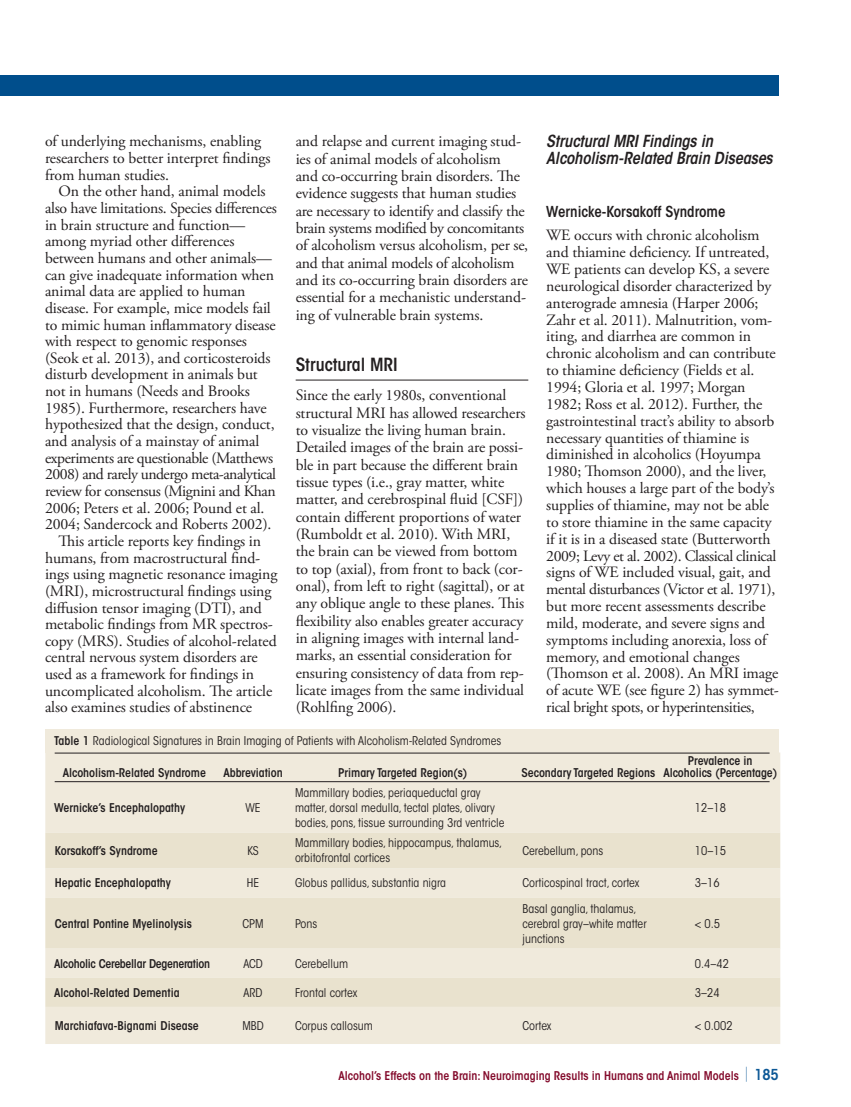
<style>
.page{position:relative;width:851px;height:1107px;background:#fff}
.page>*{position:absolute;margin:0;border:0;box-sizing:border-box;transform-origin:0 0}
.t1{font:600 condensed 18px "ITC Avant Garde Std";color:#231f20}
.t2{font:italic 600 condensed 16.5px/16.8px "ITC Avant Garde Std";letter-spacing:-.01em;color:#231f20}
.t3{font:15.75px/16.6px "Adobe Garamond Pro";letter-spacing:-.01em;color:#231f20}
.t4{font:600 condensed 15px "ITC Avant Garde Std";color:#231f20}
.Table-BT-left{font:condensed 12px/15px "ITC Avant Garde Std";color:#231f20}
.Table-RH{font:600 condensed 12px "ITC Avant Garde Std";color:#231f20}
.Table-CH{font:600 condensed 12px/12px "ITC Avant Garde Std";letter-spacing:-.005em;color:#231f20;text-align:center}
.t5{font:600 condensed 12px "ITC Avant Garde Std";color:#830a2b}
.Table-RH-2{font:600 condensed 12px "ITC Avant Garde Std";letter-spacing:-.025em;color:#231f20}
.s1{font-weight:600}
.s2{font-weight:200;font-size:15px;color:#0c5896}
.s3{font-size:15px;color:#0c5896}
</style>
<div class="page">
<div style="left:0;top:76px;width:778px;height:20px;background:#004e8c"></div>
<hr style="left:296px;top:380px;width:232px;height:1px;background:#231f20">
<div style="left:45px;top:753px;width:735px;height:291px;background:#f0eadc"></div>
<svg style="left:45px;top:833px;width:735px;height:174px;background:#ebe4d2"></svg>
<div style="left:45px;top:729px;width:733px;height:24px;background:#f0eadc"></div>
<hr style="left:55px;top:781px;width:714px;height:1px;background:#231f20">
<hr style="left:55px;top:753px;width:714px;height:1px;background:#231f20">
<p class="t3" style="left:45px;top:134px;width:227px">of underlying mechanisms, enabling researchers to better interpret findings from human studies.</p>
<p class="t3" style="left:45px;top:184px;width:233px;text-indent:13px">On the other hand, animal models also have limitations. Species differences in brain structure and function— among myriad other differences between humans and other animals— can give inadequate information when animal data are applied to human disease. For example, mice models fail to mimic human inflammatory disease with respect to genomic responses (Seok et al. 2013), and corticosteroids disturb development in animals but not in humans (Needs and Brooks 1985). Furthermore, researchers have hypothesized that the design, conduct, and analysis of a mainstay of animal experiments are questionable (Matthews 2008) and rarely undergo meta-analytical review for consensus (Mignini and Khan 2006; Peters et al. 2006; Pound et al.<br>2004; Sandercock and Roberts 2002).</p>
<p class="t3" style="left:45px;top:533px;width:234px;text-indent:13px">This article reports key findings in humans, from macrostructural find&shy;ings using magnetic resonance imaging (MRI), microstructural findings using diffusion tensor imaging (DTI), and metabolic findings from MR spectros&shy;copy (MRS). Studies of alcohol-related central nervous system disorders are used as a framework for findings in uncomplicated alcoholism. The article also examines studies of abstinence</p>
<p class="t3" style="left:296px;top:133px;width:234px;line-height:17.4px">and relapse and current imaging stud&shy;ies of animal models of alcoholism<br>and co-occurring brain disorders. The evidence suggests that human studies are necessary to identify and classify the brain systems modified by concomitants of alcoholism versus alcoholism, per se, and that animal models of alcoholism and its co-occurring brain disorders are essential for a mechanistic understand&shy;ing of vulnerable brain systems.</p>
<h2 class="t1" style="left:296px;top:353px;width:104px">Structural MRI</h2>
<p class="t3" style="left:296px;top:387px;width:231px;line-height:17.4px">Since the early 1980s, conventional structural MRI has allowed researchers to visualize the living human brain.<br>Detailed images of the brain are possi&shy;ble in part because the different brain tissue types (i.e., gray matter, white matter, and cerebrospinal fluid [CSF]) contain different proportions of water (Rumboldt et al. 2010). With MRI, the brain can be viewed from bottom to top (axial), from front to back (cor&shy;onal), from left to right (sagittal), or at any oblique angle to these planes. This flexibility also enables greater accuracy in aligning images with internal land&shy;marks, an essential consideration for ensuring consistency of data from rep&shy;licate images from the same individual (Rohlfing 2006).</p>
<h3 class="t2" style="left:546px;top:133px;width:228px">Structural MRI Findings in<br>Alcoholism-Related Brain Diseases</h3>
<h4 class="t4" style="left:546px;top:202px;width:181px">Wernicke-Korsakoff Syndrome</h4>
<p class="t3" style="left:546px;top:227px;width:234px">WE occurs with chronic alcoholism and thiamine deficiency. If untreated, WE patients can develop KS, a severe neurological disorder characterized by anterograde amnesia (Harper 2006; Zahr et al. 2011). Malnutrition, vom&shy;iting, and diarrhea are common in chronic alcoholism and can contribute to thiamine deficiency (Fields et al.<br>1994; Gloria et al. 1997; Morgan 1982; Ross et al. 2012). Further, the gastrointestinal tract’s ability to absorb necessary quantities of thiamine is diminished in alcoholics (Hoyumpa 1980; Thomson 2000), and the liver, which houses a large part of the body’s supplies of thiamine, may not be able to store thiamine in the same capacity if it is in a diseased state (Butterworth 2009; Levy et al. 2002). Classical clinical signs of WE included visual, gait, and mental disturbances (Victor et al. 1971), but more recent assessments describe mild, moderate, and severe signs and symptoms including anorexia, loss of memory, and emotional changes (Thomson et al. 2008). An MRI image of acute WE (see figure 2) has symmet&shy;rical bright spots, or hyperintensities,</p>
<h3 class="Table-BT-left" style="left:54px;top:733px;width:448px"><span class="s1">Table 1</span> Radiological Signatures in Brain Imaging of Patients with Alcoholism-Related Syndromes</h3>
<p class="Table-CH" style="left:63px;top:767px;width:145px">Alcoholism-Related Syndrome</p>
<p class="Table-CH" style="left:223px;top:767px;width:61px">Abbreviation</p>
<p class="Table-CH" style="left:338px;top:767px;width:131px">Primary Targeted Region(s)</p>
<p class="Table-CH" style="left:521px;top:767px;width:135px">Secondary Targeted Regions</p>
<p class="Table-CH" style="left:663px;top:755px;width:115px">Prevalence in<br>Alcoholics (Percentage)</p>
<p class="Table-RH" style="left:54px;top:800px;width:133px">Wernicke’s Encephalopathy</p>
<p class="Table-BT-left" style="left:245px;top:800px;width:17px">WE</p>
<p class="Table-BT-left" style="left:295px;top:785px;width:211px">Mammillary bodies, periaqueductal gray matter, dorsal medulla, tectal plates, olivary bodies, pons, tissue surrounding 3rd ventricle</p>
<p class="Table-BT-left" style="left:694px;top:800px;width:33px">12–18</p>
<p class="Table-RH" style="left:55px;top:843px;width:104px">Korsakoff’s Syndrome</p>
<p class="Table-BT-left" style="left:247px;top:843px;width:13px">KS</p>
<p class="Table-BT-left" style="left:295px;top:836px;width:209px">Mammillary bodies, hippocampus, thalamus, orbitofrontal cortices</p>
<p class="Table-BT-left" style="left:522px;top:843px;width:82px">Cerebellum, pons</p>
<p class="Table-BT-left" style="left:694px;top:843px;width:33px">10–15</p>
<p class="Table-RH" style="left:55px;top:876px;width:117px">Hepatic Encephalopathy</p>
<p class="Table-BT-left" style="left:247px;top:876px;width:14px">HE</p>
<p class="Table-BT-left" style="left:295px;top:876px;width:153px">Globus pallidus, substantia nigra</p>
<p class="Table-BT-left" style="left:522px;top:876px;width:118px">Corticospinal tract, cortex</p>
<p class="Table-BT-left" style="left:695px;top:876px;width:26px">3–16</p>
<p class="Table-RH" style="left:55px;top:916px;width:138px">Central Pontine Myelinolysis</p>
<p class="Table-BT-left" style="left:242px;top:916px;width:22px">CPM</p>
<p class="Table-BT-left" style="left:295px;top:916px;width:24px">Pons</p>
<p class="Table-BT-left" style="left:522px;top:901px;width:126px">Basal ganglia, thalamus, cerebral gray–white matter junctions</p>
<p class="Table-BT-left" style="left:695px;top:916px;width:27px">&lt; 0.5</p>
<p class="Table-RH-2" style="left:54px;top:956px;width:158px">Alcoholic Cerebellar Degeneration</p>
<p class="Table-BT-left" style="left:243px;top:956px;width:21px">ACD</p>
<p class="Table-BT-left" style="left:295px;top:956px;width:55px">Cerebellum</p>
<p class="Table-BT-left" style="left:695px;top:956px;width:36px">0.4–42</p>
<p class="Table-RH" style="left:54px;top:985px;width:127px">Alcohol-Related Dementia</p>
<p class="Table-BT-left" style="left:244px;top:985px;width:20px">ARD</p>
<p class="Table-BT-left" style="left:295px;top:985px;width:64px">Frontal cortex</p>
<p class="Table-BT-left" style="left:695px;top:985px;width:26px">3–24</p>
<p class="Table-RH" style="left:55px;top:1018px;width:145px">Marchiafava-Bignami Disease</p>
<p class="Table-BT-left" style="left:242px;top:1018px;width:23px">MBD</p>
<p class="Table-BT-left" style="left:295px;top:1018px;width:79px">Corpus callosum</p>
<p class="Table-BT-left" style="left:522px;top:1018px;width:30px">Cortex</p>
<p class="Table-BT-left" style="left:695px;top:1018px;width:39px">&lt; 0.002</p>
<p class="t5" style="left:338px;top:1068px;width:442px">Alcohol’s Effects on the Brain: Neuroimaging Results in Humans and Animal Models <span class="s2">|</span> <span class="s3">185</span></p>
</div>
